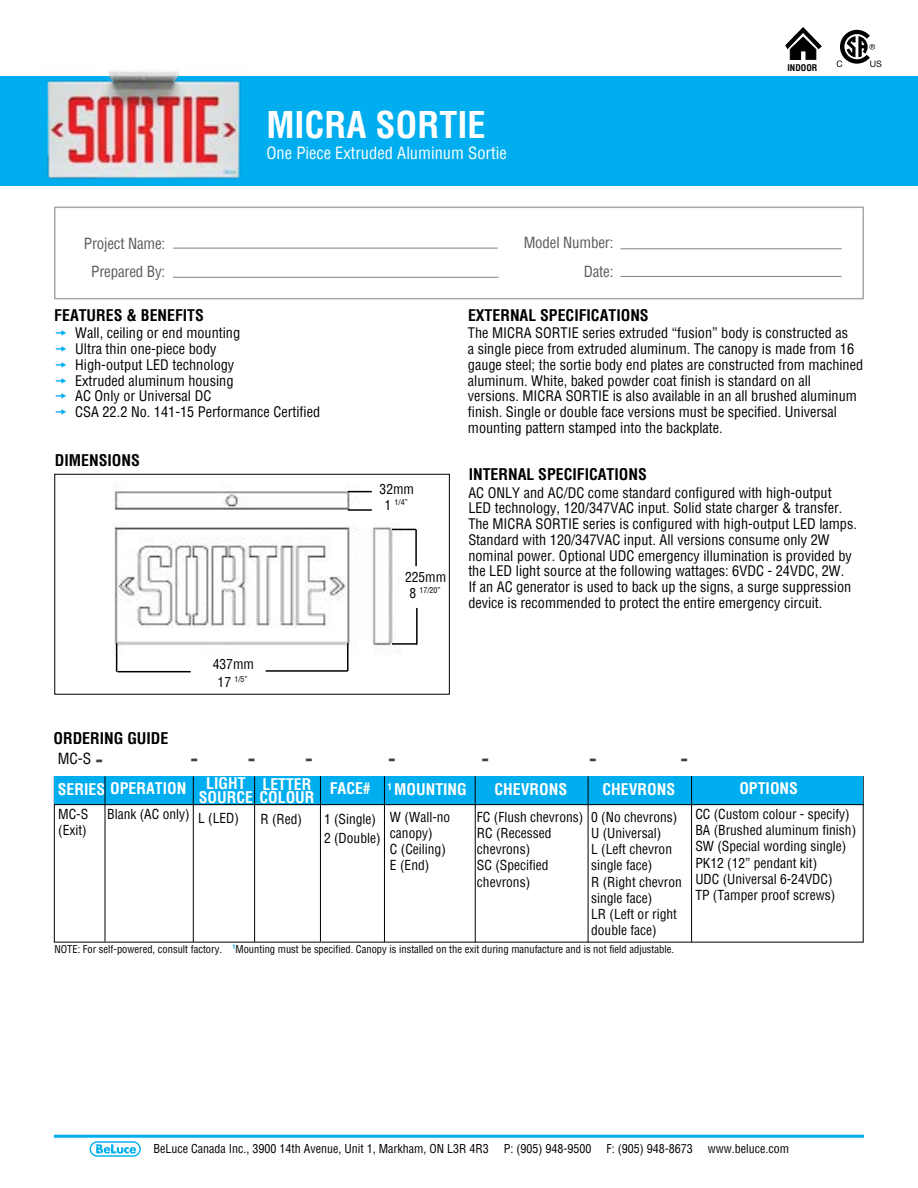
<style>
.page{position:relative;width:918px;height:1188px;background:#fff}
.page>*{position:absolute;margin:0;border:0;box-sizing:border-box;transform-origin:0 0}
.t1{font:700 condensed 36px "Helvetica";color:#fff}
.t2{font:700 21px "Helvetica";color:#414042}
.t3{font:condensed 16.5px "Helvetica";color:#fff}
.t4{font:700 condensed 15.75px "Helvetica";color:#000}
.t5{font:700 condensed 15.75px/13.8px "Helvetica";color:#fff}
.t6{font:condensed 15px/28.5px "Helvetica";letter-spacing:-.01em;color:#58595b;text-align:center}
.t7{font:condensed 15px "Helvetica";color:#000}
.t8{font:condensed 14.25px/15.8px "Helvetica";color:#000}
.t9{font:condensed 13.5px/16.2px "Helvetica";color:#000}
.t10{font:condensed 12px "Helvetica";color:#000}
.t11{font:condensed 10.5px "Helvetica";color:#000}
.t12{font:700 condensed 9px "Helvetica";color:#000}
.t13{font:condensed 7.8px "Helvetica";color:#000}
.s1{color:#00aeef}
.s2{font-size:13.5px}
</style>
<div class="page">
<div style="left:0;top:76px;width:918px;height:110px;background:#00aeef"></div>
<div style="left:54px;top:207px;width:810px;height:92px;border:2px solid #a7a9ac"></div>
<hr style="left:173px;top:248px;width:325px;height:1px;background:#808285">
<hr style="left:173px;top:277px;width:326px;height:1px;background:#808285">
<hr style="left:620px;top:248px;width:222px;height:1px;background:#808285">
<hr style="left:620px;top:276px;width:222px;height:1px;background:#808285">
<hr style="left:54px;top:1135px;width:810px;height:3px;background:#00aeef">
<svg style="left:90px;top:1141px;width:51px;height:16px"></svg>
<img style="left:46px;top:70px;width:195px;height:110px">
<div style="left:55px;top:776px;width:808px;height:28px;background:#00aeef"></div>
<hr style="left:54px;top:804px;width:810px;height:1px;background:#000">
<hr style="left:320px;top:776px;width:1px;height:166px;background:#000">
<hr style="left:254px;top:776px;width:1px;height:166px;background:#000">
<hr style="left:105px;top:776px;width:1px;height:166px;background:#000">
<hr style="left:193px;top:776px;width:1px;height:166px;background:#000">
<hr style="left:691px;top:776px;width:1px;height:166px;background:#000">
<hr style="left:588px;top:776px;width:1px;height:166px;background:#000">
<hr style="left:475px;top:776px;width:1px;height:166px;background:#000">
<hr style="left:384px;top:776px;width:1px;height:166px;background:#000">
<img style="left:101px;top:473px;width:303px;height:185px">
<svg style="left:348px;top:491px;width:24px;height:1px"></svg>
<hr style="left:348px;top:509px;width:24px;height:2px;background:#000">
<svg style="left:392px;top:529px;width:23px;height:1px"></svg>
<hr style="left:415px;top:529px;width:2px;height:37px;background:#000">
<hr style="left:392px;top:643px;width:25px;height:2px;background:#000">
<hr style="left:416px;top:608px;width:2px;height:37px;background:#000">
<svg style="left:116px;top:643px;width:1px;height:29px"></svg>
<hr style="left:117px;top:671px;width:74px;height:1px;background:#000">
<hr style="left:347px;top:643px;width:2px;height:28px;background:#000">
<hr style="left:266px;top:670px;width:82px;height:2px;background:#000">
<svg style="left:837px;top:30px;width:44px;height:37px"></svg>
<svg style="left:785px;top:27px;width:37px;height:33px"></svg>
<div style="left:55px;top:474px;width:395px;height:220px;border:1px solid #000"></div>
<h1 class="t1" style="left:267px;top:101px;width:221px">MICRA SORTIE</h1>
<p class="t3" style="left:267px;top:142px;width:242px">One Piece Extruded Aluminum Sortie</p>
<p class="t6" style="left:84px;top:229px;width:83px">Project Name:<br>Prepared By:</p>
<p class="t6" style="left:524px;top:228px;width:91px;text-align:right">Model Number:<br>Date:</p>
<p class="t12" style="left:787px;top:62px;width:31px">INDOOR</p>
<p class="t4" style="left:54px;top:305px;width:151px">FEATURES &amp; BENEFITS</p>
<p class="t8" style="left:55px;top:325px;width:187px"><span class="s1">▼</span> Wall, ceiling or end mounting</p>
<p class="t8" style="left:55px;top:341px;width:163px"><span class="s1">▼</span> Ultra thin one-piece body</p>
<p class="t8" style="left:55px;top:357px;width:181px"><span class="s1">▼</span> High-output LED technology</p>
<p class="t8" style="left:55px;top:372px;width:180px"><span class="s1">▼</span> Extruded aluminum housing</p>
<p class="t8" style="left:55px;top:388px;width:158px"><span class="s1">▼</span> AC Only or Universal DC</p>
<p class="t8" style="left:55px;top:404px;width:267px"><span class="s1">▼</span> CSA 22.2 No. 141-15 Performance Certified</p>
<p class="t4" style="left:55px;top:450px;width:86px">DIMENSIONS</p>
<p class="t4" style="left:53px;top:728px;width:117px">ORDERING GUIDE</p>
<p class="t7" style="left:58px;top:749px;width:35px">MC-S</p>
<p class="t9" style="left:213px;top:656px;width:43px">437mm</p>
<p class="t13" style="left:218px;top:674px;width:31px"><span class="s2">17</span> 1/5”</p>
<h2 class="t2" style="left:198px;top:775px;width:8px;rotate:-180deg">-</h2>
<h2 class="t2" style="left:255px;top:775px;width:8px;rotate:-180deg">-</h2>
<p class="t9" style="left:380px;top:480px;width:36px">32mm</p>
<p class="t13" style="left:385px;top:497px;width:25px"><span class="s2">1</span> 1/4”</p>
<p class="t9" style="left:405px;top:568px;width:43px">225mm</p>
<p class="t13" style="left:409px;top:586px;width:33px"><span class="s2">8</span> 17/20”</p>
<p class="t4" style="left:468px;top:305px;width:182px">EXTERNAL SPECIFICATIONS</p>
<p class="t8" style="left:468px;top:325px;width:397px">The MICRA SORTIE series extruded “fusion” body is constructed as<br>a single piece from extruded aluminum. The canopy is made from 16 gauge steel; the sortie body end plates are constructed from machined aluminum. White, baked powder coat finish is standard on all versions. MICRA SORTIE is also available in an all brushed aluminum finish. Single or double face versions must be specified. Universal mounting pattern stamped into the backplate.</p>
<p class="t4" style="left:469px;top:464px;width:180px">INTERNAL SPECIFICATIONS</p>
<p class="t8" style="left:468px;top:484px;width:390px">AC ONLY and AC/DC come standard configured with high-output LED technology, 120/347VAC input. Solid state charger &amp; transfer.<br>The MICRA SORTIE series is configured with high-output LED lamps.<br>Standard with 120/347VAC input. All versions consume only 2W nominal power. Optional UDC emergency illumination is provided by the LED light source at the following wattages: 6VDC - 24VDC, 2W.<br>If an AC generator is used to back up the signs, a surge suppression device is recommended to protect the entire emergency circuit.</p>
<h2 class="t2" style="left:688px;top:775px;width:8px;rotate:-180deg">-</h2>
<p class="t5" style="left:58px;top:781px;width:130px">SERIES OPERATION</p>
<p class="t5" style="left:199px;top:776px;width:117px;text-indent:7px">LIGHT<br>SOURCE COLOUR</p>
<p class="t5" style="left:262px;top:777px;width:110px">LETTER FACE#</p>
<p class="t5" style="left:387px;top:782px;width:81px"><sup>1</sup> MOUNTING</p>
<p class="t5" style="left:495px;top:782px;width:74px">CHEVRONS</p>
<p class="t5" style="left:603px;top:782px;width:74px">CHEVRONS</p>
<p class="t5" style="left:739px;top:781px;width:60px">OPTIONS</p>
<p class="t9" style="left:58px;top:806px;width:32px">MC-S (Exit)</p>
<p class="t9" style="left:107px;top:805px;width:84px">Blank (AC only)</p>
<p class="t9" style="left:324px;top:810px;width:58px;line-height:18.9px">1 (Single)<br>2 (Double)</p>
<p class="t9" style="left:260px;top:811px;width:43px">R (Red)</p>
<p class="t9" style="left:695px;top:806px;width:162px">CC (Custom colour - specify)<br>BA (Brushed aluminum finish)<br>SW (Special wording single)<br>PK12 (12” pendant kit)<br>UDC (Universal 6-24VDC)<br>TP (Tamper proof screws)</p>
<p class="t9" style="left:198px;top:810px;width:42px">L (LED)</p>
<p class="t9" style="left:390px;top:808px;width:62px">W (Wall-no canopy)<br>C (Ceiling)<br>E (End)</p>
<p class="t9" style="left:477px;top:808px;width:108px">FC (Flush chevrons)<br>RC (Recessed chevrons)<br>SC (Specified chevrons)</p>
<p class="t9" style="left:591px;top:808px;width:92px">0 (No chevrons)<br>U (Universal)<br>L (Left chevron single face)<br>R (Right chevron single face)<br>LR (Left or right double face)</p>
<p class="t11" style="left:54px;top:942px;width:621px">NOTE: For self-powered, consult factory. <sup>1</sup>Mounting must be specified. Canopy is installed on the exit during manufacture and is not field adjustable.</p>
<p class="t10" style="left:154px;top:1141px;width:337px">BeLuce Canada Inc., 3900 14th Avenue, Unit 1, Markham, ON L3R 4R3</p>
<p class="t10" style="left:504px;top:1141px;width:89px">P: (905) 948-9500</p>
<p class="t10" style="left:607px;top:1141px;width:88px">F: (905) 948-8673</p>
<p class="t10" style="left:708px;top:1141px;width:83px">www.beluce.com</p>
</div>
